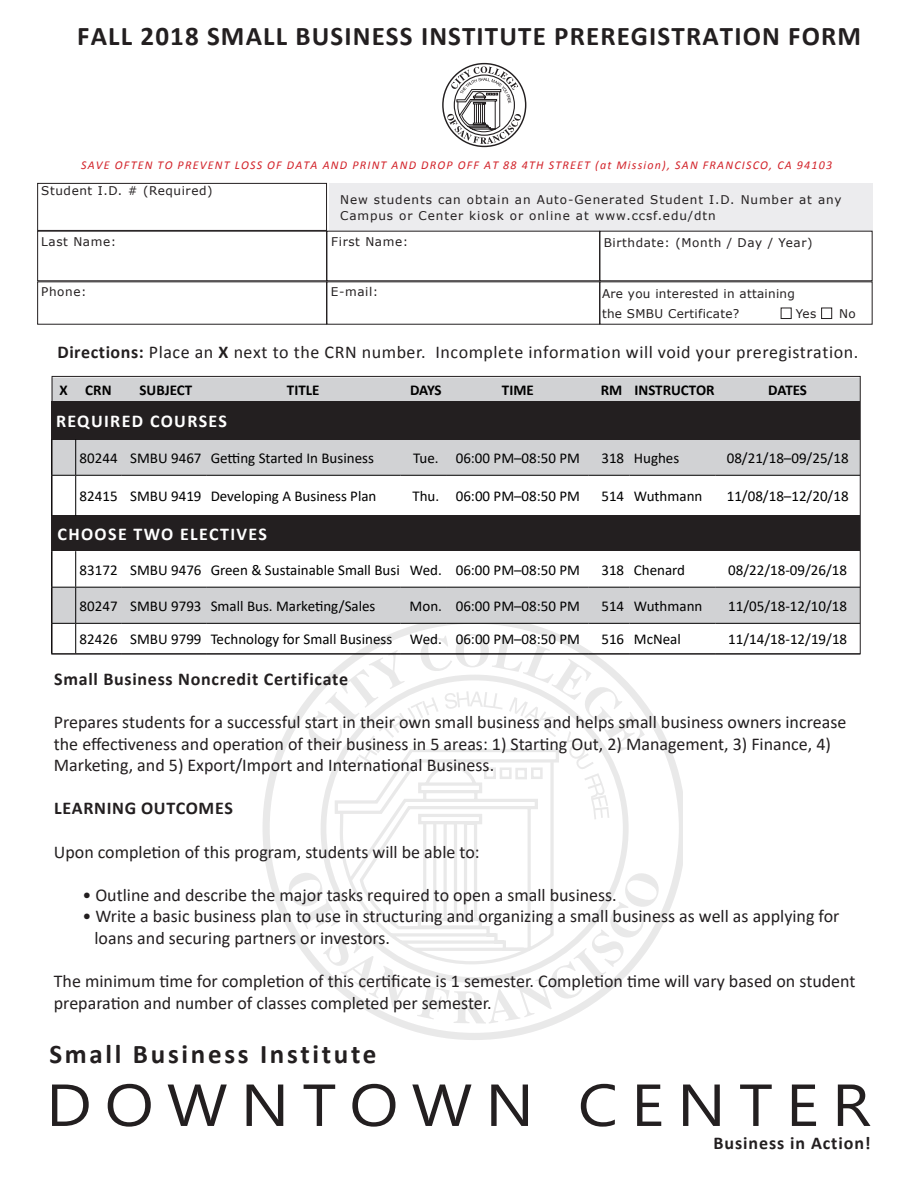
<style>
.page{position:relative;width:918px;height:1188px;background:#fff}
.page>*{position:absolute;margin:0;border:0;box-sizing:border-box;transform-origin:0 0}
.t1{font:59.1px "Myanmar Text";letter-spacing:.2em;color:#231f20;scale:1.1 1}
.t2{font:700 27px "Calibri";letter-spacing:.04em;color:#231f20}
.t3{font:700 27px "Calibri";letter-spacing:.1em;color:#231f20}
.t4{font:18px/21.6px "Calibri";color:#231f20}
.t5{font:18px "Calibri";letter-spacing:.03em;color:#231f20}
.t6{font:700 18px "Calibri";letter-spacing:.04em;color:#231f20}
.t7{font:700 18px "Calibri";letter-spacing:.075em;color:#fff}
.t8{font:15px "Calibri";color:#000}
.t9{font:700 15px "Calibri";color:#000}
.t10{font:12px/16.5px "Verdana";letter-spacing:.075em;color:#231f20}
.t11{font:italic 12px "Calibri";letter-spacing:.1em;color:#d2232a}
.t12{font:12px "Verdana";letter-spacing:.05em;color:#231f20}
.t13{font:12px/20.4px "Verdana";letter-spacing:.025em;color:#231f20}
.s1{font-style:inherit}
.s2{font-weight:700}
</style>
<div class="page">
<svg style="left:287px;top:634px;width:374px;height:390px"></svg>
<svg style="left:54px;top:378px;width:805px;height:245px;fill:#d1d2d4"></svg>
<div style="left:52px;top:401px;width:808px;height:38px;background:#231f20"></div>
<div style="left:52px;top:516px;width:808px;height:35px;background:#231f20"></div>
<hr style="left:76px;top:475px;width:45px;height:1px;background:#000">
<hr style="left:121px;top:475px;width:85px;height:1px;background:#000">
<hr style="left:206px;top:475px;width:194px;height:1px;background:#000">
<hr style="left:400px;top:475px;width:47px;height:1px;background:#000">
<hr style="left:447px;top:475px;width:142px;height:1px;background:#000">
<hr style="left:589px;top:475px;width:40px;height:1px;background:#000">
<hr style="left:629px;top:475px;width:86px;height:1px;background:#000">
<hr style="left:715px;top:475px;width:145px;height:1px;background:#000">
<hr style="left:76px;top:587px;width:45px;height:1px;background:#000">
<hr style="left:121px;top:587px;width:85px;height:1px;background:#000">
<hr style="left:206px;top:587px;width:194px;height:1px;background:#000">
<hr style="left:400px;top:587px;width:47px;height:1px;background:#000">
<hr style="left:447px;top:587px;width:142px;height:1px;background:#000">
<hr style="left:589px;top:587px;width:40px;height:1px;background:#000">
<hr style="left:629px;top:587px;width:86px;height:1px;background:#000">
<hr style="left:715px;top:587px;width:145px;height:1px;background:#000">
<hr style="left:76px;top:623px;width:45px;height:1px;background:#000">
<hr style="left:121px;top:623px;width:85px;height:1px;background:#000">
<hr style="left:206px;top:623px;width:194px;height:1px;background:#000">
<hr style="left:400px;top:623px;width:47px;height:1px;background:#000">
<hr style="left:447px;top:623px;width:142px;height:1px;background:#000">
<hr style="left:589px;top:623px;width:40px;height:1px;background:#000">
<hr style="left:629px;top:623px;width:86px;height:1px;background:#000">
<hr style="left:715px;top:623px;width:145px;height:1px;background:#000">
<hr style="left:51px;top:439px;width:1px;height:36px;background:#000">
<hr style="left:75px;top:439px;width:1px;height:36px;background:#000">
<svg style="left:51px;top:475px;width:25px;height:1px"></svg>
<hr style="left:51px;top:476px;width:1px;height:40px;background:#000">
<hr style="left:75px;top:476px;width:1px;height:40px;background:#000">
<hr style="left:51px;top:551px;width:1px;height:36px;background:#000">
<hr style="left:75px;top:551px;width:1px;height:36px;background:#000">
<svg style="left:51px;top:587px;width:25px;height:1px"></svg>
<hr style="left:51px;top:588px;width:1px;height:35px;background:#000">
<hr style="left:75px;top:588px;width:1px;height:35px;background:#000">
<svg style="left:51px;top:623px;width:25px;height:31px"></svg>
<div style="left:781px;top:308px;width:10px;height:11px;border:1px solid #231f20"></div>
<div style="left:821px;top:308px;width:11px;height:11px;border:1px solid #231f20"></div>
<div style="left:329px;top:183px;width:543px;height:48px;background:#ececee"></div>
<div style="left:37px;top:183px;width:290px;height:48px;border:1px solid #231f20"></div>
<svg style="left:447px;top:66px;width:74px;height:78px"></svg>
<h2 class="t2" style="left:77px;top:17px;width:785px">FALL 2018 SMALL BUSINESS INSTITUTE PREREGISTRATION FORM</h2>
<p class="t11" style="left:81px;top:158px;width:752px"><span class="s1">SAVE OFTEN TO PREVENT LOSS OF DATA</span> AND <span class="s1">PRINT</span> AND DROP OFF AT 88 4TH STREET (at Mission), SAN FRANCISCO, CA 94103</p>
<p class="t12" style="left:41px;top:183px;width:173px">Student I.D. # (Required)</p>
<p class="t10" style="left:340px;top:191px;width:503px">New students can obtain an Auto-Generated Student I.D. Number at any<br>Campus or Center kiosk or online at www.ccsf.edu/dtn</p>
<p class="t12" style="left:41px;top:234px;width:76px">Last Name:</p>
<p class="t12" style="left:331px;top:234px;width:78px">First Name:</p>
<p class="t12" style="left:604px;top:235px;width:210px">Birthdate: (Month / Day / Year)</p>
<p class="t12" style="left:41px;top:284px;width:47px">Phone:</p>
<p class="t12" style="left:331px;top:284px;width:49px">E-mail:</p>
<p class="t12" style="left:796px;top:306px;width:22px">Yes</p>
<p class="t12" style="left:839px;top:306px;width:18px">No</p>
<p class="t13" style="left:602px;top:283px;width:194px">Are you interested in attaining the SMBU Certificate?</p>
<p class="t5" style="left:57px;top:340px;width:802px"><span class="s2">Directions:</span> Place an <span class="s2">X</span> next to the CRN number. Incomplete information will void your preregistration.</p>
<p class="t9" style="left:59px;top:380px;width:10px">X</p>
<p class="t9" style="left:85px;top:380px;width:28px">CRN</p>
<p class="t9" style="left:140px;top:380px;width:54px">SUBJECT</p>
<p class="t9" style="left:287px;top:380px;width:34px">TITLE</p>
<p class="t9" style="left:410px;top:380px;width:33px">DAYS</p>
<p class="t9" style="left:502px;top:380px;width:33px">TIME</p>
<p class="t9" style="left:601px;top:380px;width:23px">RM</p>
<p class="t9" style="left:634px;top:380px;width:82px">INSTRUCTOR</p>
<p class="t9" style="left:768px;top:379px;width:40px">DATES</p>
<p class="t7" style="left:56px;top:408px;width:172px">REQUIRED COURSES</p>
<p class="t8" style="left:80px;top:448px;width:40px">80244</p>
<p class="t8" style="left:130px;top:448px;width:73px">SMBU 9467</p>
<p class="t8" style="left:211px;top:448px;width:165px">Getting Started In Business</p>
<p class="t8" style="left:413px;top:448px;width:27px">Tue.</p>
<p class="t8" style="left:456px;top:448px;width:126px">06:00 PM–08:50 PM</p>
<p class="t8" style="left:601px;top:448px;width:24px">318</p>
<p class="t8" style="left:634px;top:448px;width:47px">Hughes</p>
<p class="t8" style="left:727px;top:448px;width:123px">08/21/18–09/25/18</p>
<p class="t8" style="left:80px;top:486px;width:40px">82415</p>
<p class="t8" style="left:130px;top:486px;width:73px">SMBU 9419</p>
<p class="t8" style="left:211px;top:486px;width:167px">Developing A Business Plan</p>
<p class="t8" style="left:412px;top:486px;width:28px">Thu.</p>
<p class="t8" style="left:456px;top:486px;width:126px">06:00 PM–08:50 PM</p>
<p class="t8" style="left:601px;top:486px;width:24px">514</p>
<p class="t8" style="left:634px;top:486px;width:70px">Wuthmann</p>
<p class="t8" style="left:727px;top:486px;width:123px">11/08/18–12/20/18</p>
<p class="t7" style="left:58px;top:522px;width:211px">CHOOSE TWO ELECTIVES</p>
<p class="t8" style="left:80px;top:559px;width:40px">83172</p>
<p class="t8" style="left:130px;top:559px;width:73px">SMBU 9476</p>
<p class="t8" style="left:211px;top:559px;width:191px">Green &amp; Sustainable Small Busi</p>
<p class="t8" style="left:410px;top:559px;width:33px">Wed.</p>
<p class="t8" style="left:456px;top:559px;width:126px">06:00 PM–08:50 PM</p>
<p class="t8" style="left:601px;top:559px;width:24px">318</p>
<p class="t8" style="left:634px;top:559px;width:53px">Chenard</p>
<p class="t8" style="left:728px;top:559px;width:121px">08/22/18-09/26/18</p>
<p class="t8" style="left:80px;top:595px;width:40px">80247</p>
<p class="t8" style="left:130px;top:595px;width:73px">SMBU 9793</p>
<p class="t8" style="left:211px;top:595px;width:166px">Small Bus. Marketing/Sales</p>
<p class="t8" style="left:410px;top:595px;width:34px">Mon.</p>
<p class="t8" style="left:456px;top:595px;width:126px">06:00 PM–08:50 PM</p>
<p class="t8" style="left:601px;top:595px;width:24px">514</p>
<p class="t8" style="left:634px;top:595px;width:70px">Wuthmann</p>
<p class="t8" style="left:728px;top:595px;width:121px">11/05/18-12/10/18</p>
<p class="t8" style="left:80px;top:629px;width:40px">82426</p>
<p class="t8" style="left:130px;top:629px;width:73px">SMBU 9799</p>
<p class="t8" style="left:211px;top:629px;width:183px">Technology for Small Business</p>
<p class="t8" style="left:410px;top:629px;width:33px">Wed.</p>
<p class="t8" style="left:456px;top:629px;width:126px">06:00 PM–08:50 PM</p>
<p class="t8" style="left:601px;top:629px;width:24px">516</p>
<p class="t8" style="left:634px;top:629px;width:48px">McNeal</p>
<p class="t8" style="left:728px;top:629px;width:121px">11/14/18-12/19/18</p>
<p class="t6" style="left:54px;top:666px;width:296px">Small Business Noncredit Certificate</p>
<p class="t4" style="left:54px;top:711px;width:794px">Prepares students for a successful start in their own small business and helps small business owners increase the effectiveness and operation of their business in 5 areas: 1) Starting Out, 2) Management, 3) Finance, 4)<br>Marketing, and 5) Export/Import and International Business.</p>
<p class="t6" style="left:54px;top:796px;width:180px">LEARNING OUTCOMES</p>
<p class="t4" style="left:54px;top:840px;width:427px">Upon completion of this program, students will be able to:</p>
<p class="t4" style="left:82px;top:884px;width:536px">• Outline and describe the major tasks required to open a small business.</p>
<p class="t4" style="left:82px;top:905px;width:759px">• Write a basic business plan to use in structuring and organizing a small business as well as applying for</p>
<p class="t4" style="left:95px;top:927px;width:297px">loans and securing partners or investors.</p>
<p class="t4" style="left:54px;top:970px;width:803px">The minimum time for completion of this certificate is 1 semester. Completion time will vary based on student preparation and number of classes completed per semester.</p>
<p class="t3" style="left:49px;top:1035px;width:328px">Small Business Institute</p>
<p class="t1" style="left:46px;top:1071px;width:751px">DOWNTOWN CENTER</p>
<p class="t6" style="left:714px;top:1130px;width:159px">Business in Action!</p>
</div>
